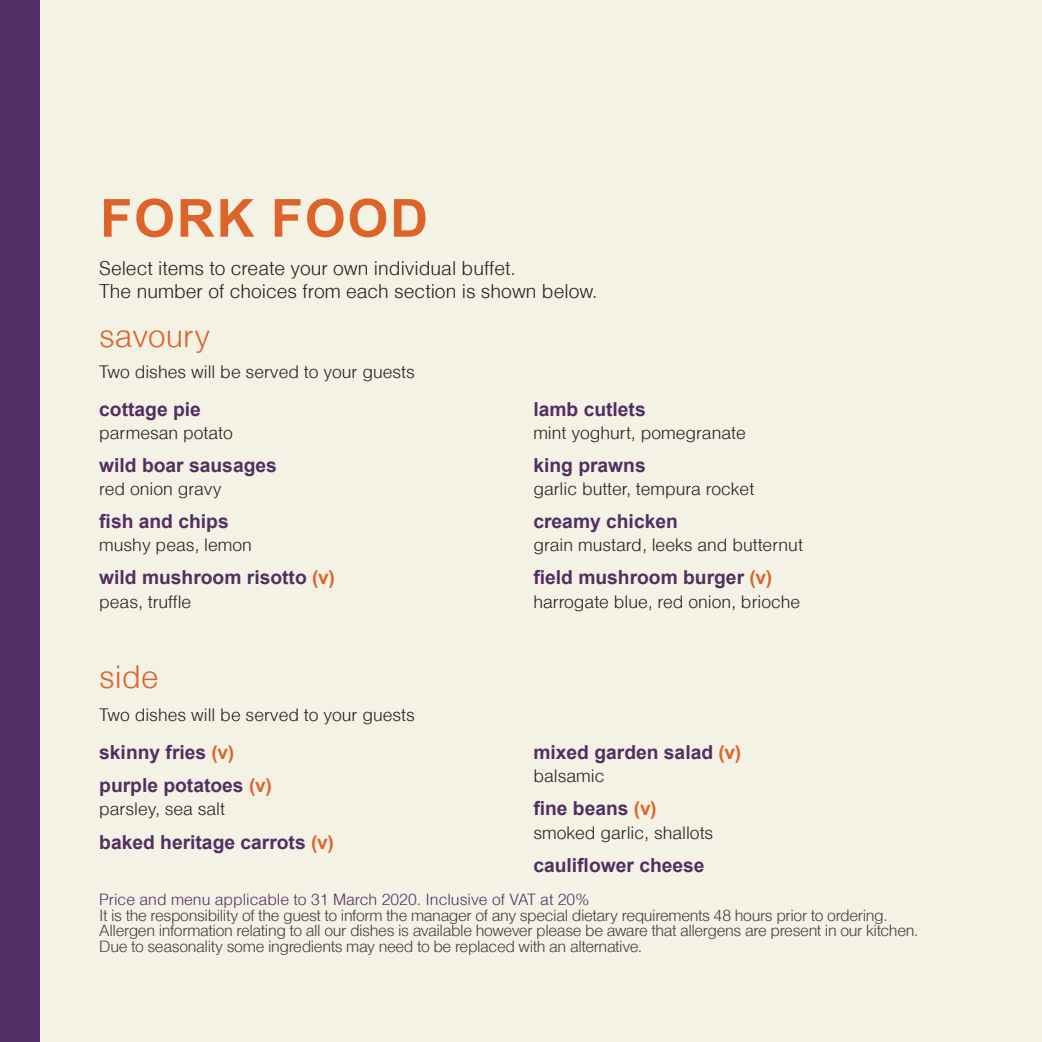
<style>
.page{position:relative;width:1042px;height:1042px;background:#fff}
.page>*{position:absolute;margin:0;border:0;box-sizing:border-box;transform-origin:0 0}
.t1{font:700 52.5px "Arial";letter-spacing:.035em;color:#dc642b}
.t2{font:300 31.5px "Helvetica";color:#dc642b}
.t3{font:700 19.25px "Arial";color:#522e64}
.t4{font:300 19.25px/23.1px "Helvetica";color:#231f20}
.t5{font:300 17.5px "Helvetica";color:#231f20}
.t6{font:300 15.75px/15.8px "Helvetica";letter-spacing:-.025em;color:#3e3e3f}
.t7{font:300 15.75px "Helvetica";color:#522e64}
.s1{color:#dc642b}
</style>
<div class="page">
<div style="left:10px;top:0;width:1032px;height:1042px;background:#f4f2e4"></div>
<div style="left:0;top:0;width:40px;height:1042px;background:#522e64"></div>
<p class="t1" style="left:100px;top:181px;width:329px">FORK FOOD</p>
<p class="t4" style="left:99px;top:256px;width:500px">Select items to create your own individual buffet.<br>The number of choices from each section is shown below.</p>
<p class="t2" style="left:99px;top:316px;width:112px">savoury</p>
<p class="t5" style="left:99px;top:361px;width:317px">Two dishes will be served to your guests</p>
<p class="t3" style="left:99px;top:396px;width:103px">cottage pie</p>
<p class="t5" style="left:99px;top:422px;width:135px">parmesan potato</p>
<p class="t3" style="left:99px;top:452px;width:179px">wild boar sausages</p>
<p class="t5" style="left:99px;top:478px;width:124px">red onion gravy</p>
<p class="t3" style="left:99px;top:508px;width:131px">fish and chips</p>
<p class="t5" style="left:99px;top:534px;width:154px">mushy peas, lemon</p>
<p class="t3" style="left:99px;top:564px;width:237px">wild mushroom risotto <span class="s1">(v)</span></p>
<p class="t5" style="left:99px;top:590px;width:94px">peas, truffle</p>
<p class="t2" style="left:99px;top:657px;width:61px">side</p>
<p class="t5" style="left:99px;top:704px;width:317px">Two dishes will be served to your guests</p>
<p class="t3" style="left:99px;top:739px;width:137px">skinny fries <span class="s1">(v)</span></p>
<p class="t3" style="left:99px;top:772px;width:174px">purple potatoes <span class="s1">(v)</span></p>
<p class="t5" style="left:99px;top:798px;width:127px">parsley, sea salt</p>
<p class="t3" style="left:99px;top:828px;width:236px">baked heritage carrots <span class="s1">(v)</span></p>
<p class="t3" style="left:533px;top:396px;width:114px">lamb cutlets</p>
<p class="t5" style="left:533px;top:422px;width:214px">mint yoghurt, pomegranate</p>
<p class="t3" style="left:533px;top:452px;width:114px">king prawns</p>
<p class="t5" style="left:533px;top:478px;width:222px">garlic butter, tempura rocket</p>
<p class="t3" style="left:533px;top:508px;width:146px">creamy chicken</p>
<p class="t5" style="left:533px;top:534px;width:271px">grain mustard, leeks and butternut</p>
<p class="t3" style="left:533px;top:564px;width:240px">field mushroom burger <span class="s1">(v)</span></p>
<p class="t5" style="left:533px;top:590px;width:268px">harrogate blue, red onion, brioche</p>
<p class="t3" style="left:533px;top:739px;width:209px">mixed garden salad <span class="s1">(v)</span></p>
<p class="t5" style="left:533px;top:765px;width:72px">balsamic</p>
<p class="t3" style="left:533px;top:795px;width:125px">fine beans <span class="s1">(v)</span></p>
<p class="t5" style="left:533px;top:821px;width:181px">smoked garlic, shallots</p>
<p class="t3" style="left:533px;top:851px;width:173px">cauliflower cheese</p>
<p class="t7" style="left:99px;top:889px;width:491px">Price and menu applicable to 31 March 2020. Inclusive of VAT at 20%</p>
<p class="t6" style="left:99px;top:906px;width:821px">It is the responsibility of the guest to inform the manager of any special dietary requirements 48 hours prior to ordering.<br>Allergen information relating to all our dishes is available however please be aware that allergens are present in our kitchen.<br>Due to seasonality some ingredients may need to be replaced with an alternative.</p>
</div>
